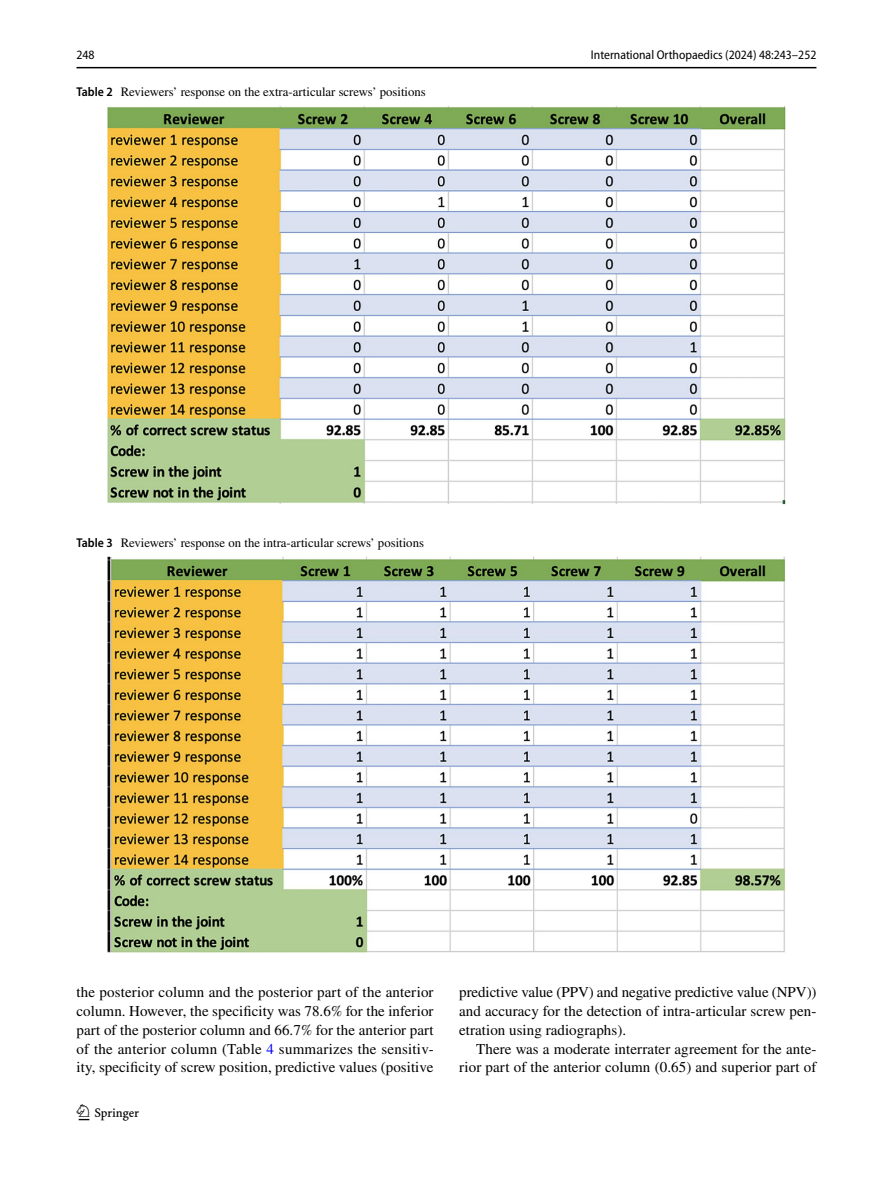
<style>
.page{position:relative;width:893px;height:1187px;background:#fff}
.page>*{position:absolute;margin:0;border:0;box-sizing:border-box;transform-origin:0 0}
.t1{font:22.5px "Springnew Regular 2";color:#000}
.t2{font:15px/18.8px "STIX";letter-spacing:.005em;color:#000;text-align:justify}
.t3{font:12.75px "STIX";color:#000}
.t4{font:semi-condensed 12.75px "Myriad Pro";color:#000}
.s1{font-family:"Myriad Pro";font-weight:600;font-stretch:semi-condensed}
.s2{color:#00f}
</style>
<div class="page">
<hr style="left:77px;top:67px;width:739px;height:1px;background:#000">
<img style="left:108px;top:106px;width:677px;height:398px">
<img style="left:107px;top:556px;width:678px;height:396px">
<p class="t4" style="left:77px;top:48px;width:20px">248</p>
<p class="t4" style="left:591px;top:48px;width:227px">International Orthopaedics (2024) 48:243–252</p>
<p class="t3" style="left:77px;top:83px;width:351px"><span class="s1">Table 2</span> Reviewers’ response on the extra-articular screws’ positions</p>
<p class="t3" style="left:77px;top:533px;width:349px"><span class="s1">Table 3</span> Reviewers’ response on the intra-articular screws’ positions</p>
<p class="t2" style="left:77px;top:983px;width:359px">the posterior column and the posterior part of the anterior column. However, the specificity was 78.6% for the inferior part of the posterior column and 66.7% for the anterior part of the anterior column (Table <span class="s2">4</span> summarizes the sensitiv&shy;ity, specificity of screw position, predictive values (positive</p>
<p class="t2" style="left:459px;top:983px;width:359px">predictive value (PPV) and negative predictive value (NPV)) and accuracy for the detection of intra-articular screw pen&shy;etration using radiographs).</p>
<p class="t2" style="left:459px;top:1040px;width:359px;text-align:right">There was a moderate interrater agreement for the ante&shy;rior part of the anterior column (0.65) and superior part of</p>
<h1 class="t1" style="left:79px;top:1104px;width:62px">1 3</h1>
</div>
